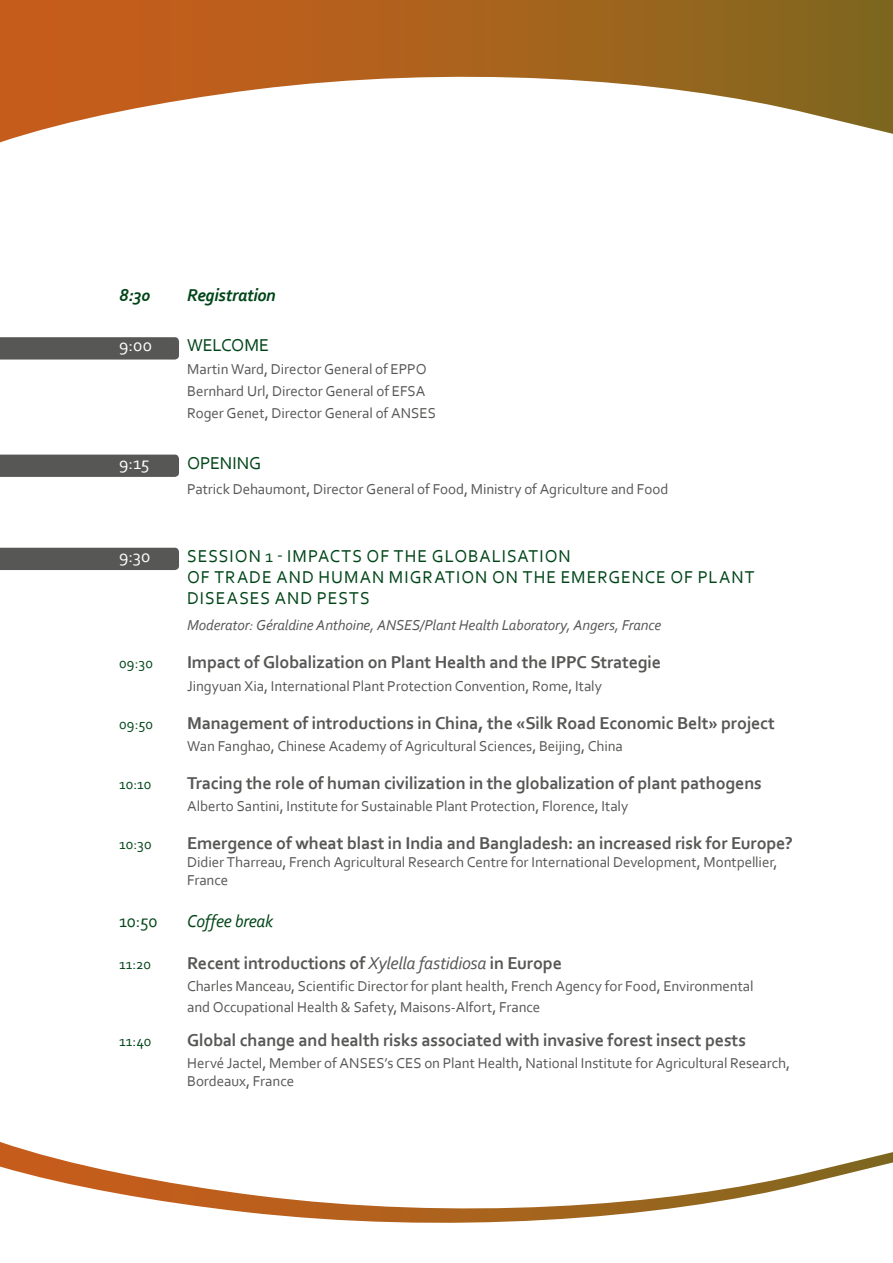
<style>
.page{position:relative;width:893px;height:1263px;background:#fff}
.page>*{position:absolute;margin:0;border:0;box-sizing:border-box;transform-origin:0 0}
.t1{font:700 18px "Corbel";letter-spacing:-.01em;color:#575756}
.t2{font:18px/21px "Corbel";letter-spacing:.055em;color:#004518}
.t3{font:italic 700 18px "Corbel";letter-spacing:-.015em;color:#004518}
.t4{font:18px "Corbel";color:#fff}
.t5{font:italic 18px "Corbel";letter-spacing:-.015em;color:#004518}
.t6{font:18px "Corbel";letter-spacing:-.01em;color:#004518}
.t7{font:18px "Corbel";letter-spacing:-.005em;color:#004518}
.t8{font:15px/22.2px "Corbel";letter-spacing:-.005em;color:#575756}
.t9{font:italic 15px "Corbel";letter-spacing:-.01em;color:#575756}
.t10{font:15px "Corbel";letter-spacing:.01em;color:#004518}
.s1{font-weight:400;font-style:italic}
</style>
<div class="page">
<div style="left:0;top:548px;width:179px;height:22px;background:#575756"></div>
<div style="left:0;top:455px;width:179px;height:22px;background:#575756"></div>
<svg style="left:0;top:0;width:893px;height:142px"></svg>
<svg style="left:0;top:337px;width:179px;height:23px;background:#5c5c5b"></svg>
<svg style="left:0;top:1142px;width:893px;height:81px"></svg>
<p class="t3" style="left:119px;top:284px;width:33px">8:30</p>
<p class="t3" style="left:187px;top:284px;width:90px">Registration</p>
<p class="t4" style="left:119px;top:334px;width:34px">9:00</p>
<p class="t6" style="left:187px;top:334px;width:83px">WELCOME</p>
<p class="t8" style="left:187px;top:357px;width:251px">Martin Ward, Director General of EPPO<br>Bernhard Url, Director General of EFSA<br>Roger Genet, Director General of ANSES</p>
<p class="t4" style="left:119px;top:452px;width:32px">9:15</p>
<p class="t7" style="left:187px;top:452px;width:76px">OPENING</p>
<p class="t8" style="left:187px;top:477px;width:483px">Patrick Dehaumont, Director General of Food, Ministry of Agriculture and Food</p>
<p class="t4" style="left:119px;top:545px;width:33px">9:30</p>
<p class="t2" style="left:187px;top:545px;width:569px">SESSION 1 - IMPACTS OF THE GLOBALISATION<br>OF TRADE AND HUMAN MIGRATION ON THE EMERGENCE OF PLANT<br>DISEASES AND PESTS</p>
<p class="t9" style="left:187px;top:616px;width:476px">Moderator: Géraldine Anthoine, ANSES/Plant Health Laboratory, Angers, France</p>
<p class="t10" style="left:119px;top:654px;width:35px">09:30</p>
<p class="t1" style="left:187px;top:651px;width:475px">Impact of Globalization on Plant Health and the IPPC Strategie</p>
<p class="t8" style="left:187px;top:674px;width:416px">Jingyuan Xia, International Plant Protection Convention, Rome, Italy</p>
<p class="t10" style="left:119px;top:714px;width:35px">09:50</p>
<p class="t1" style="left:187px;top:711px;width:589px">Management of introductions in China, the «Silk Road Economic Belt» project</p>
<p class="t8" style="left:187px;top:734px;width:437px">Wan Fanghao, Chinese Academy of Agricultural Sciences, Beijing, China</p>
<p class="t10" style="left:119px;top:774px;width:34px">10:10</p>
<p class="t1" style="left:187px;top:772px;width:576px">Tracing the role of human civilization in the globalization of plant pathogens</p>
<p class="t8" style="left:187px;top:795px;width:443px">Alberto Santini, Institute for Sustainable Plant Protection, Florence, Italy</p>
<p class="t10" style="left:119px;top:835px;width:34px">10:30</p>
<p class="t1" style="left:187px;top:832px;width:607px">Emergence of wheat blast in India and Bangladesh: an increased risk for Europe?</p>
<p class="t8" style="left:187px;top:853px;width:592px;line-height:18px">Didier Tharreau, French Agricultural Research Centre for International Development, Montpellier,<br>France</p>
<p class="t2" style="left:119px;top:910px;width:40px">10:50</p>
<p class="t5" style="left:187px;top:910px;width:88px">Coffee break</p>
<p class="t10" style="left:119px;top:955px;width:34px">11:20</p>
<p class="t1" style="left:187px;top:952px;width:376px">Recent introductions of <span class="s1">Xylella fastidiosa</span> in Europe</p>
<p class="t8" style="left:187px;top:975px;width:568px;line-height:21px">Charles Manceau, Scientific Director for plant health, French Agency for Food, Environmental and Occupational Health &amp; Safety, Maisons-Alfort, France</p>
<p class="t10" style="left:119px;top:1032px;width:34px">11:40</p>
<p class="t1" style="left:187px;top:1029px;width:560px">Global change and health risks associated with invasive forest insect pests</p>
<p class="t8" style="left:187px;top:1054px;width:604px;line-height:18px">Hervé Jactel, Member of ANSES’s CES on Plant Health, National Institute for Agricultural Research,<br>Bordeaux, France</p>
</div>
